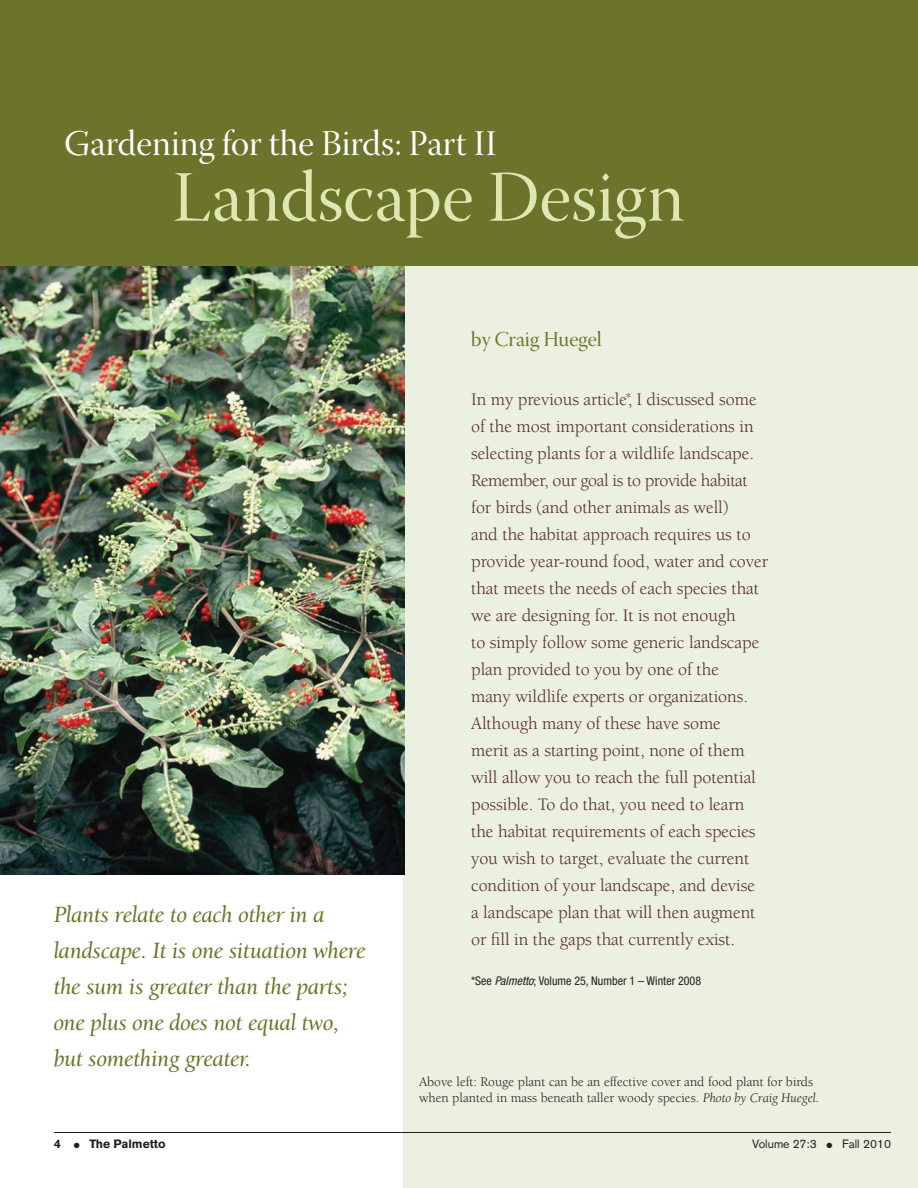
<style>
.page{position:relative;width:918px;height:1188px;background:#fff}
.page>*{position:absolute;margin:0;border:0;box-sizing:border-box;transform-origin:0 0}
.t1{font:72px "Warnock Pro Disp";color:#dee6b1}
.t2{font:36px "Warnock Pro Disp";color:#fff}
.t3{font:24px/36px "Berkeley Oldstyle IT Cby BT Med Ital";letter-spacing:-.005em;color:#6b742a}
.t4{font:21px "Warnock Pro Disp";color:#6b742a}
.t5{font:18px/27px "Berkeley";letter-spacing:-.005em;color:#552a2e}
.t6{font:13.5px/16.2px "Berkeley";color:#231f20}
.t7{font:condensed 12px "Helvetica Neue LT Std";color:#231f20}
.t8{font:12px "Akzidenz Grotesk BE";color:#231f20}
.t9{font:700 12px "Akzidenz Grotesk BE";color:#231f20}
.s1{font-style:italic}
</style>
<div class="page">
<div style="left:404px;top:0;width:514px;height:1188px;background:#ecf0e0"></div>
<img style="left:0;top:266px;width:404px;height:609px">
<div style="left:0;top:0;width:918px;height:266px;background:#6b742a"></div>
<hr style="left:54px;top:1132px;width:837px;height:1px;background:#231f20">
<h2 class="t2" style="left:65px;top:129px;width:434px">Gardening for the Birds: Part II</h2>
<h1 class="t1" style="left:173px;top:169px;width:514px">Landscape Design</h1>
<h3 class="t3" style="left:54px;top:899px;width:313px">Plants relate to each other in a landscape. It is one situation where the sum is greater than the parts; one plus one does not equal two, but something greater.</h3>
<p class="t4" style="left:471px;top:331px;width:132px">by Craig Huegel</p>
<p class="t5" style="left:471px;top:387px;width:287px">In my previous article<sup>*</sup> I discussed some</p>
<p class="t5" style="left:471px;top:387px;width:298px;text-indent:157px">,<br>of the most important considerations in selecting plants for a wildlife landscape.<br>Remember, our goal is to provide habitat for birds (and other animals as well)<br>and the habitat approach requires us to provide year-round food, water and cover that meets the needs of each species that we are designing for. It is not enough<br>to simply follow some generic landscape plan provided to you by one of the<br>many wildlife experts or organizations.<br>Although many of these have some<br>merit as a starting point, none of them will allow you to reach the full potential possible. To do that, you need to learn the habitat requirements of each species you wish to target, evaluate the current condition of your landscape, and devise<br>a landscape plan that will then augment or fill in the gaps that currently exist.</p>
<p class="t7" style="left:471px;top:977px;width:232px">*See <span class="s1">Palmetto</span>; Volume 25, Number 1 – Winter 2008</p>
<p class="t6" style="left:419px;top:1074px;width:402px">Above left: Rouge plant can be an effective cover and food plant for birds when planted in mass beneath taller woody species. <span class="s1">Photo by Craig Huegel.</span></p>
<p class="t9" style="left:54px;top:1139px;width:113px">4 ● The Palmetto</p>
<p class="t8" style="left:752px;top:1139px;width:140px">Volume 27:3 ● Fall 2010</p>
</div>
